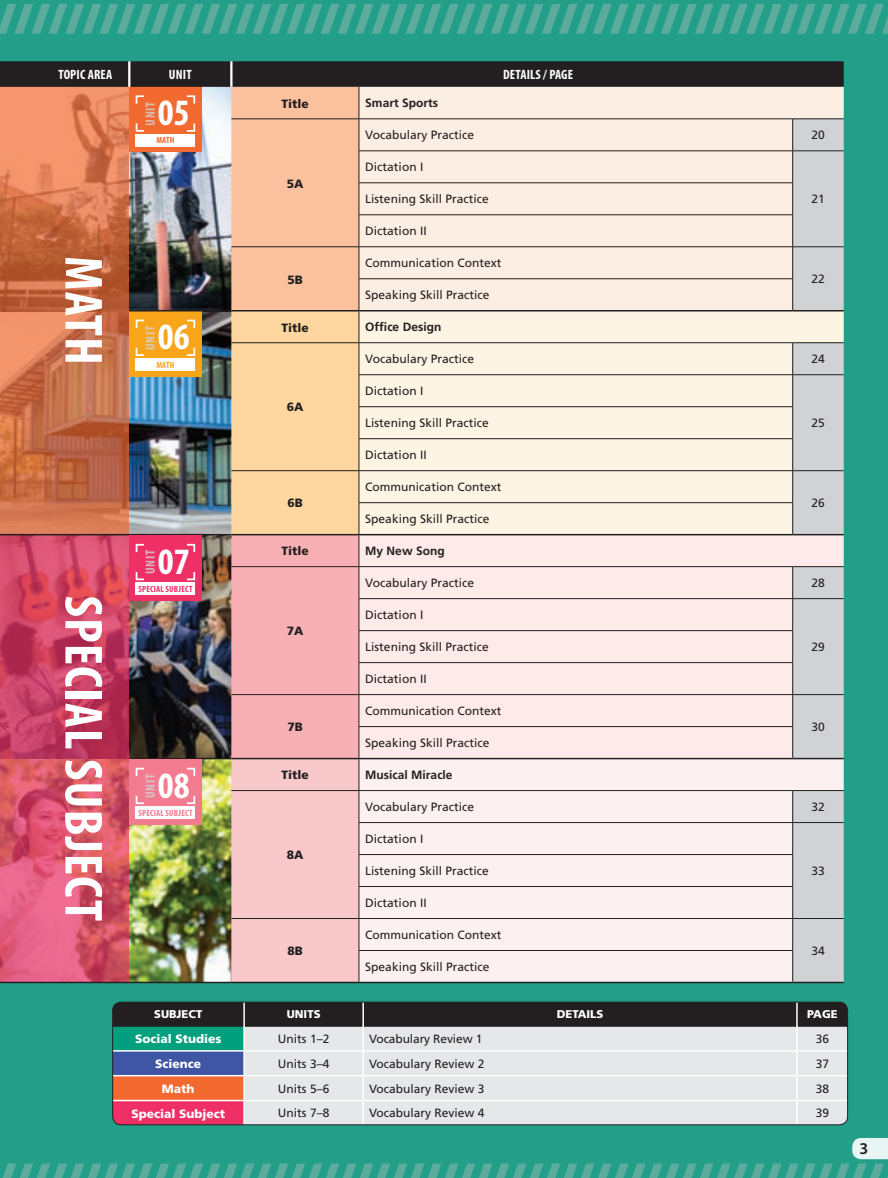
<style>
.page{position:relative;width:888px;height:1178px;background:#fff}
.page>*{position:absolute;margin:0;border:0;box-sizing:border-box;transform-origin:0 0}
.t1{font:700 condensed 54px "Myriad Pro";letter-spacing:.02em;color:#fff}
.t2{font:700 condensed 37.35px "Myriad Pro";color:#fff}
.t3{font:600 16.5px "Myriad Pro";color:#231f20}
.t4{font:700 condensed 13.5px "Myriad Pro";letter-spacing:.01em;color:#fff}
.t5{font:700 condensed 13.35px "Myriad Pro";letter-spacing:.05em;color:#d1d2d4}
.t6{font:12px "Frutiger";color:#231f20}
.t7{font:700 12px "Frutiger";color:#231f20}
.t8{font:900 12px "Frutiger";color:#fff}
.t9{font:900 12px "Frutiger";color:#231f20}
.t10{font:900 11.25px "Frutiger";color:#fff}
.t11{font:700 condensed 9px "Myriad Pro";letter-spacing:.02em;color:#ee3067}
.t12{font:700 condensed 9px "Myriad Pro";letter-spacing:.02em;color:#f27b8f}
.t13{font:700 condensed 9px "Myriad Pro";color:#f26a30}
.t14{font:700 condensed 9px "Myriad Pro";color:#f9a51b}
</style>
<div class="page">
<div style="left:0;top:0;width:888px;height:1177px;background:#239e89"></div>
<img style="left:0;top:61px;width:844px;height:921px">
<div style="left:114px;top:1003px;width:734px;height:21px;background:#231f20"></div>
<div style="left:113px;top:1025px;width:131px;height:25px;background:#00a07e"></div>
<div style="left:245px;top:1026px;width:603px;height:98px;background:#e6e7e9"></div>
<div style="left:113px;top:1050px;width:131px;height:25px;background:#3f56a5"></div>
<div style="left:113px;top:1075px;width:131px;height:25px;background:#f26a30"></div>
<div style="left:113px;top:1100px;width:131px;height:24px;background:#ee3067"></div>
<hr style="left:113px;top:1024px;width:130px;height:2px;background:#231f20">
<hr style="left:245px;top:1024px;width:117px;height:2px;background:#231f20">
<hr style="left:364px;top:1024px;width:432px;height:2px;background:#231f20">
<hr style="left:798px;top:1024px;width:50px;height:2px;background:#231f20">
<hr style="left:243px;top:1001px;width:2px;height:24px;background:#fff">
<hr style="left:362px;top:1001px;width:2px;height:24px;background:#fff">
<hr style="left:796px;top:1001px;width:2px;height:24px;background:#fff">
<hr style="left:243px;top:1025px;width:2px;height:24px;background:#fff">
<hr style="left:362px;top:1025px;width:2px;height:24px;background:#fff">
<hr style="left:796px;top:1025px;width:2px;height:24px;background:#fff">
<hr style="left:113px;top:1049px;width:131px;height:2px;background:#fff">
<hr style="left:244px;top:1049px;width:119px;height:2px;background:#fff">
<hr style="left:243px;top:1051px;width:2px;height:23px;background:#fff">
<hr style="left:363px;top:1049px;width:434px;height:2px;background:#fff">
<hr style="left:362px;top:1051px;width:2px;height:23px;background:#fff">
<hr style="left:797px;top:1049px;width:51px;height:2px;background:#fff">
<hr style="left:796px;top:1051px;width:2px;height:23px;background:#fff">
<hr style="left:113px;top:1074px;width:131px;height:2px;background:#fff">
<hr style="left:244px;top:1074px;width:119px;height:2px;background:#fff">
<hr style="left:243px;top:1076px;width:2px;height:23px;background:#fff">
<hr style="left:363px;top:1074px;width:434px;height:2px;background:#fff">
<hr style="left:362px;top:1076px;width:2px;height:23px;background:#fff">
<hr style="left:797px;top:1074px;width:51px;height:2px;background:#fff">
<hr style="left:796px;top:1076px;width:2px;height:23px;background:#fff">
<hr style="left:113px;top:1099px;width:131px;height:1px;background:#fff">
<hr style="left:244px;top:1099px;width:119px;height:1px;background:#fff">
<hr style="left:243px;top:1100px;width:2px;height:24px;background:#fff">
<hr style="left:363px;top:1099px;width:434px;height:1px;background:#fff">
<hr style="left:362px;top:1100px;width:2px;height:24px;background:#fff">
<hr style="left:797px;top:1099px;width:51px;height:1px;background:#fff">
<hr style="left:796px;top:1100px;width:2px;height:24px;background:#fff">
<div style="left:112px;top:1001px;width:736px;height:123px;border:1px solid #231f20;border-radius:9px"></div>
<svg style="left:0;top:4px;width:888px;height:30px"></svg>
<svg style="left:0;top:1138px;width:888px;height:40px"></svg>
<p class="t4" style="left:58px;top:66px;width:49px">TOPIC AREA</p>
<p class="t4" style="left:169px;top:66px;width:24px">UNIT</p>
<p class="t4" style="left:503px;top:66px;width:70px">DETAILS / PAGE</p>
<p class="t9" style="left:281px;top:96px;width:29px">Title</p>
<p class="t7" style="left:365px;top:96px;width:74px">Smart Sports</p>
<p class="t5" style="left:142px;top:126px;width:26px;rotate:-90deg">Unit</p>
<h2 class="t2" style="left:158px;top:89px;width:33px">05</h2>
<h1 class="t1" style="left:117px;top:256px;width:110px;rotate:90deg">MATH</h1>
<h1 class="t1" style="left:117px;top:595px;width:327px;rotate:90deg">SPECIALSUBJECT</h1>
<p class="t13" style="left:156px;top:135px;width:20px">MATH</p>
<p class="t5" style="left:142px;top:350px;width:26px;rotate:-90deg">Unit</p>
<h2 class="t2" style="left:158px;top:313px;width:33px">06</h2>
<p class="t14" style="left:156px;top:359px;width:20px">MATH</p>
<p class="t5" style="left:142px;top:574px;width:26px;rotate:-90deg">Unit</p>
<h2 class="t2" style="left:158px;top:537px;width:33px">07</h2>
<p class="t11" style="left:138px;top:583px;width:56px">SPECIAL SUBJECT</p>
<p class="t5" style="left:142px;top:797px;width:26px;rotate:-90deg">Unit</p>
<h2 class="t2" style="left:158px;top:761px;width:33px">08</h2>
<p class="t12" style="left:138px;top:806px;width:56px">SPECIAL SUBJECT</p>
<p class="t9" style="left:287px;top:176px;width:18px">5A</p>
<p class="t9" style="left:287px;top:272px;width:17px">5B</p>
<p class="t6" style="left:365px;top:128px;width:110px">Vocabulary Practice</p>
<p class="t6" style="left:811px;top:128px;width:15px">20</p>
<p class="t6" style="left:365px;top:160px;width:60px">Dictation I</p>
<p class="t6" style="left:365px;top:192px;width:125px">Listening Skill Practice</p>
<p class="t6" style="left:811px;top:192px;width:15px">21</p>
<p class="t6" style="left:365px;top:224px;width:63px">Dictation II</p>
<p class="t6" style="left:365px;top:256px;width:138px">Communication Context</p>
<p class="t6" style="left:365px;top:288px;width:126px">Speaking Skill Practice</p>
<p class="t6" style="left:811px;top:272px;width:15px">22</p>
<p class="t9" style="left:281px;top:320px;width:29px">Title</p>
<p class="t7" style="left:365px;top:320px;width:78px">Office Design</p>
<p class="t9" style="left:287px;top:400px;width:18px">6A</p>
<p class="t9" style="left:287px;top:496px;width:17px">6B</p>
<p class="t6" style="left:365px;top:352px;width:110px">Vocabulary Practice</p>
<p class="t6" style="left:811px;top:352px;width:15px">24</p>
<p class="t6" style="left:365px;top:384px;width:60px">Dictation I</p>
<p class="t6" style="left:365px;top:416px;width:125px">Listening Skill Practice</p>
<p class="t6" style="left:811px;top:416px;width:15px">25</p>
<p class="t6" style="left:365px;top:448px;width:63px">Dictation II</p>
<p class="t6" style="left:365px;top:480px;width:138px">Communication Context</p>
<p class="t6" style="left:365px;top:512px;width:126px">Speaking Skill Practice</p>
<p class="t6" style="left:811px;top:496px;width:15px">26</p>
<p class="t9" style="left:281px;top:544px;width:29px">Title</p>
<p class="t7" style="left:365px;top:543px;width:81px">My New Song</p>
<p class="t9" style="left:287px;top:623px;width:18px">7A</p>
<p class="t9" style="left:287px;top:719px;width:17px">7B</p>
<p class="t6" style="left:365px;top:575px;width:110px">Vocabulary Practice</p>
<p class="t6" style="left:811px;top:575px;width:15px">28</p>
<p class="t6" style="left:365px;top:607px;width:60px">Dictation I</p>
<p class="t6" style="left:365px;top:639px;width:125px">Listening Skill Practice</p>
<p class="t6" style="left:811px;top:639px;width:15px">29</p>
<p class="t6" style="left:365px;top:671px;width:63px">Dictation II</p>
<p class="t6" style="left:365px;top:703px;width:138px">Communication Context</p>
<p class="t6" style="left:365px;top:735px;width:126px">Speaking Skill Practice</p>
<p class="t6" style="left:811px;top:719px;width:15px">30</p>
<p class="t9" style="left:281px;top:767px;width:29px">Title</p>
<p class="t7" style="left:365px;top:767px;width:89px">Musical Miracle</p>
<p class="t9" style="left:287px;top:847px;width:18px">8A</p>
<p class="t9" style="left:287px;top:943px;width:17px">8B</p>
<p class="t6" style="left:365px;top:799px;width:110px">Vocabulary Practice</p>
<p class="t6" style="left:811px;top:799px;width:15px">32</p>
<p class="t6" style="left:365px;top:831px;width:60px">Dictation I</p>
<p class="t6" style="left:365px;top:863px;width:125px">Listening Skill Practice</p>
<p class="t6" style="left:811px;top:863px;width:15px">33</p>
<p class="t6" style="left:365px;top:895px;width:63px">Dictation II</p>
<p class="t6" style="left:365px;top:927px;width:138px">Communication Context</p>
<p class="t6" style="left:365px;top:959px;width:126px">Speaking Skill Practice</p>
<p class="t6" style="left:811px;top:943px;width:15px">34</p>
<p class="t10" style="left:154px;top:1007px;width:50px">SUBJECT</p>
<p class="t10" style="left:287px;top:1007px;width:35px">UNITS</p>
<p class="t10" style="left:557px;top:1007px;width:48px">DETAILS</p>
<p class="t10" style="left:807px;top:1007px;width:32px">PAGE</p>
<p class="t8" style="left:135px;top:1031px;width:88px">Social Studies</p>
<p class="t6" style="left:278px;top:1031px;width:53px">Units 1–2</p>
<p class="t6" style="left:369px;top:1031px;width:115px">Vocabulary Review 1</p>
<p class="t6" style="left:816px;top:1031px;width:15px">36</p>
<p class="t8" style="left:155px;top:1056px;width:48px">Science</p>
<p class="t6" style="left:278px;top:1056px;width:53px">Units 3–4</p>
<p class="t6" style="left:369px;top:1056px;width:117px">Vocabulary Review 2</p>
<p class="t6" style="left:816px;top:1056px;width:15px">37</p>
<p class="t8" style="left:162px;top:1081px;width:34px">Math</p>
<p class="t6" style="left:278px;top:1080px;width:53px">Units 5–6</p>
<p class="t6" style="left:369px;top:1080px;width:117px">Vocabulary Review 3</p>
<p class="t6" style="left:816px;top:1080px;width:15px">38</p>
<p class="t8" style="left:131px;top:1105px;width:95px">Special Subject</p>
<p class="t6" style="left:278px;top:1105px;width:53px">Units 7–8</p>
<p class="t6" style="left:369px;top:1105px;width:117px">Vocabulary Review 4</p>
<p class="t6" style="left:816px;top:1105px;width:15px">39</p>
<h3 class="t3" style="left:859px;top:1137px;width:10px">3</h3>
</div>
